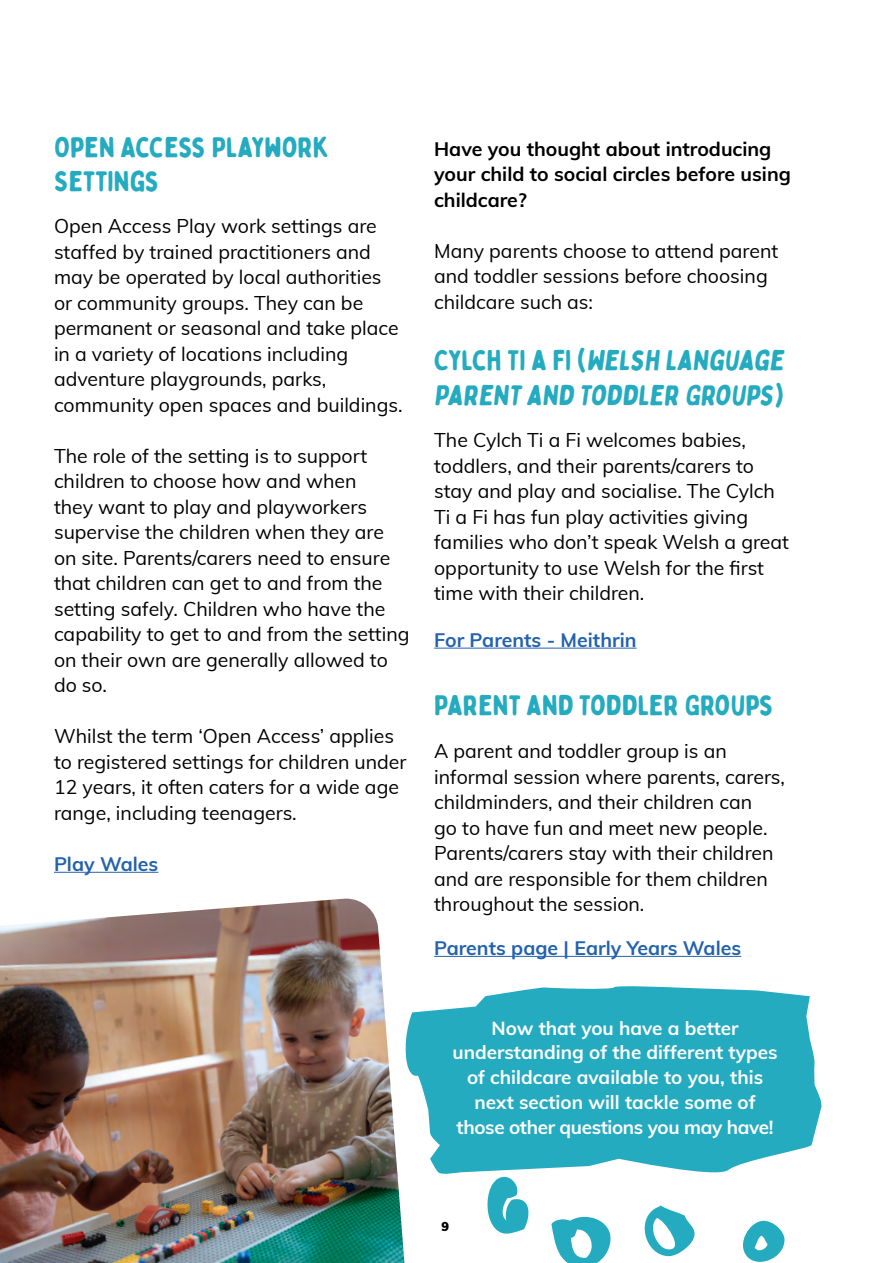
<style>
.page{position:relative;width:893px;height:1263px;background:#fff}
.page>*{position:absolute;margin:0;border:0;box-sizing:border-box;transform-origin:0 0}
.t1{font:28.5px/34.2px "Bobby Jones Soft";color:#25abc0}
.t2{font:19.5px/25.5px "Muli";color:#000}
.t3{font:700 19.5px/25.5px "Muli";color:#000}
.t4{font:700 19.5px "Muli";color:#2362ad}
.t5{font:700 18.9px/24.8px "Muli";color:#fff;text-align:center}
.t6{font:900 12.6px "Muli";color:#000}
</style>
<div class="page">
<img style="left:0;top:899px;width:404px;height:364px">
<hr style="left:54px;top:872px;width:104px;height:1px;background:#2362ad">
<hr style="left:434px;top:648px;width:203px;height:1px;background:#2362ad">
<hr style="left:434px;top:956px;width:307px;height:1px;background:#2362ad">
<svg style="left:644px;top:1205px;width:51px;height:51px"></svg>
<svg style="left:551px;top:1216px;width:60px;height:47px"></svg>
<svg style="left:743px;top:1220px;width:41px;height:42px"></svg>
<svg style="left:487px;top:1179px;width:42px;height:55px"></svg>
<svg style="left:405px;top:986px;width:416px;height:193px;background:#46b7c9"></svg>
<h1 class="t1" style="left:54px;top:130px;width:277px">OPEN ACCESS PLAYWORK<br>SETTINGS</h1>
<p class="t2" style="left:54px;top:213px;width:350px">Open Access Play work settings are staffed by trained practitioners and may be operated by local authorities or community groups. They can be permanent or seasonal and take place in a variety of locations including adventure playgrounds, parks, community open spaces and buildings.</p>
<p class="t2" style="left:54px;top:442px;width:357px">The role of the setting is to support children to choose how and when<br>they want to play and playworkers supervise the children when they are on site. Parents/carers need to ensure that children can get to and from the setting safely. Children who have the capability to get to and from the setting on their own are generally allowed to do so.</p>
<p class="t2" style="left:54px;top:723px;width:354px">Whilst the term ‘Open Access’ applies to registered settings for children under 12 years, it often caters for a wide age range, including teenagers.</p>
<p class="t4" style="left:54px;top:850px;width:106px">Play Wales</p>
<p class="t3" style="left:434px;top:135px;width:358px">Have you thought about introducing your child to social circles before using childcare?</p>
<p class="t2" style="left:434px;top:237px;width:346px">Many parents choose to attend parent and toddler sessions before choosing childcare such as:</p>
<h1 class="t1" style="left:434px;top:344px;width:356px">CYLCH T I A F I ( WELSH LANGUAGE<br>PARENT AND TODDLER GROUPS)</h1>
<p class="t2" style="left:434px;top:426px;width:356px">The Cylch Ti a Fi welcomes babies, toddlers, and their parents/carers to stay and play and socialise. The Cylch Ti a Fi has fun play activities giving families who don’t speak Welsh a great opportunity to use Welsh for the first time with their children.</p>
<p class="t4" style="left:434px;top:625px;width:204px">For Parents - Meithrin</p>
<h1 class="t1" style="left:434px;top:688px;width:341px">PARENT AND TODDLER GROUPS</h1>
<p class="t2" style="left:434px;top:738px;width:352px">A parent and toddler group is an informal session where parents, carers, childminders, and their children can<br>go to have fun and meet new people.<br>Parents/carers stay with their children and are responsible for them children throughout the session.</p>
<p class="t4" style="left:434px;top:934px;width:309px">Parents page | Early Years Wales</p>
<p class="t5" style="left:452px;top:1014px;width:327px">Now that you have a better understanding of the different types of childcare available to you, this next section will tackle some of those other questions you may have!</p>
<p class="t6" style="left:442px;top:1217px;width:9px">9</p>
</div>
